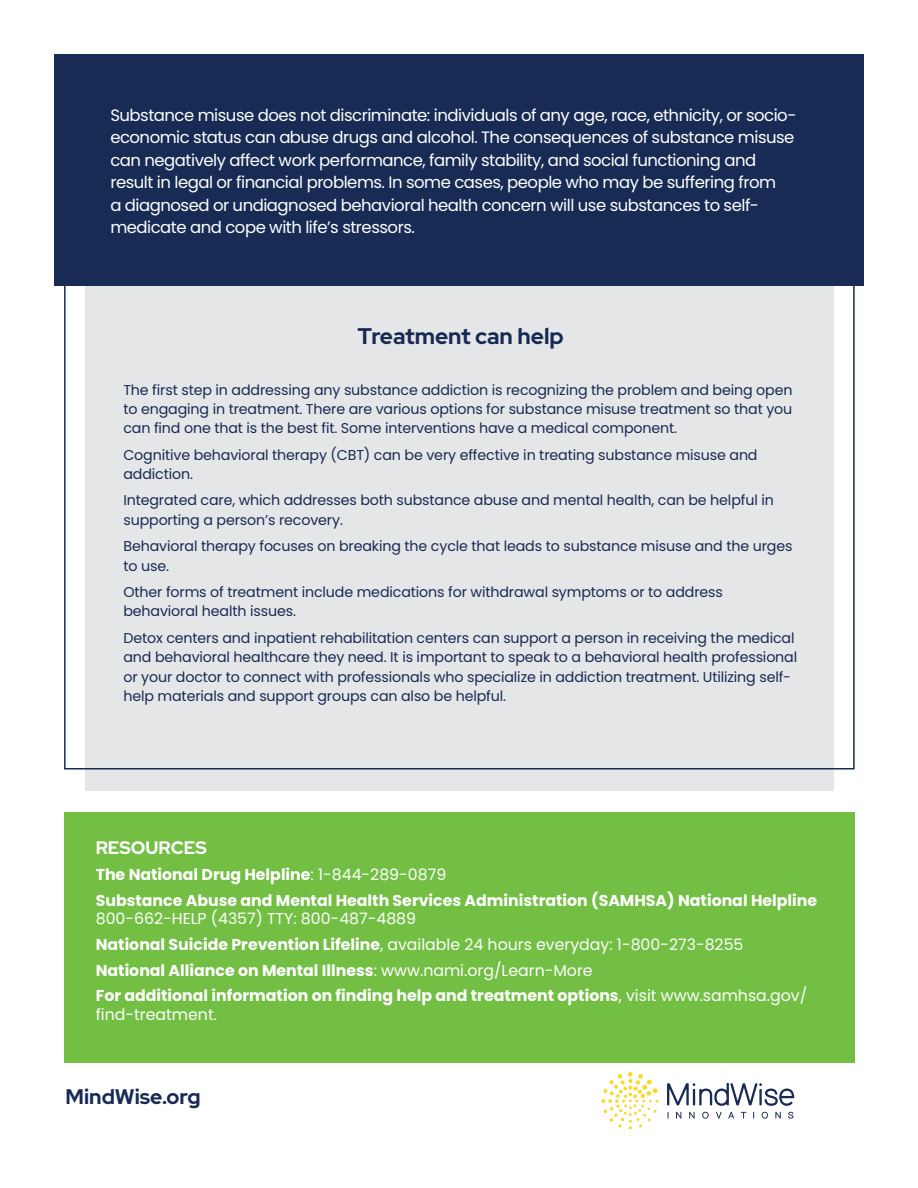
<style>
.page{position:relative;width:918px;height:1188px;background:#fff}
.page>*{position:absolute;margin:0;border:0;box-sizing:border-box;transform-origin:0 0}
.t1{font:700 22.5px "Red Hat Display";color:#182a54}
.t2{font:700 21px "Red Hat Display";color:#172b54}
.t3{font:700 18px "Red Hat Display";color:#fff}
.t4{font:16.5px/22.5px "Poppins";letter-spacing:-.03em;color:#fff}
.t5{font:700 15.75px/25.7px "Poppins";color:#fff}
.t6{font:15.75px "Poppins";color:#fff}
.t7{font:14.25px/19.5px "Poppins";letter-spacing:-.01em;color:#182a54}
.s1{font-weight:400}
</style>
<div class="page">
<div style="left:85px;top:85px;width:749px;height:706px;background:#e5e6e7"></div>
<div style="left:64px;top:812px;width:791px;height:250px;background:#72bf44"></div>
<div style="left:55px;top:54px;width:809px;height:231px;background:#172b54"></div>
<svg style="left:676px;top:1112px;width:5px;height:6px"></svg>
<svg style="left:689px;top:1112px;width:6px;height:6px"></svg>
<svg style="left:702px;top:1112px;width:7px;height:7px"></svg>
<svg style="left:716px;top:1112px;width:6px;height:6px"></svg>
<svg style="left:728px;top:1112px;width:6px;height:6px"></svg>
<svg style="left:741px;top:1112px;width:5px;height:6px"></svg>
<svg style="left:762px;top:1112px;width:6px;height:7px"></svg>
<svg style="left:775px;top:1112px;width:6px;height:6px"></svg>
<svg style="left:788px;top:1112px;width:5px;height:7px"></svg>
<svg style="left:667px;top:1083px;width:127px;height:23px"></svg>
<svg style="left:601px;top:1072px;width:57px;height:57px"></svg>
<p class="t4" style="left:110px;top:104px;width:688px">Substance misuse does not discriminate: individuals of any age, race, ethnicity, or socio&shy;economic status can abuse drugs and alcohol. The consequences of substance misuse can negatively affect work performance, family stability, and social functioning and result in legal or financial problems. In some cases, people who may be suffering from<br>a diagnosed or undiagnosed behavioral health concern will use substances to self&shy;medicate and cope with life’s stressors.</p>
<h1 class="t1" style="left:358px;top:322px;width:208px">Treatment can help</h1>
<p class="t7" style="left:123px;top:380px;width:671px;text-align:justify">The first step in addressing any substance addiction is recognizing the problem and being open to engaging in treatment. There are various options for substance misuse treatment so that you can find one that is the best fit. Some interventions have a medical component.</p>
<p class="t7" style="left:123px;top:445px;width:636px">Cognitive behavioral therapy (CBT) can be very effective in treating substance misuse and addiction.</p>
<p class="t7" style="left:123px;top:491px;width:652px">Integrated care, which addresses both substance abuse and mental health, can be helpful in supporting a person’s recovery.</p>
<p class="t7" style="left:123px;top:537px;width:671px">Behavioral therapy focuses on breaking the cycle that leads to substance misuse and the urges to use.</p>
<p class="t7" style="left:123px;top:582px;width:601px">Other forms of treatment include medications for withdrawal symptoms or to address behavioral health issues.</p>
<p class="t7" style="left:123px;top:628px;width:675px">Detox centers and inpatient rehabilitation centers can support a person in receiving the medical and behavioral healthcare they need. It is important to speak to a behavioral health professional or your doctor to connect with professionals who specialize in addiction treatment. Utilizing self&shy;help materials and support groups can also be helpful.</p>
<p class="t3" style="left:96px;top:836px;width:113px">RESOURCES</p>
<p class="t5" style="left:96px;top:862px;width:723px">The National Drug Helpline<span class="s1">: 1-844-289-0879<br></span>Substance Abuse and Mental Health Services Administration (SAMHSA) National Helpline</p>
<p class="t5" style="left:96px;top:906px;width:713px"><span class="s1">800-662-HELP (4357) TTY: 800-487-4889<br></span>National Suicide Prevention Lifeline<span class="s1">, available 24 hours everyday: 1-800-273-8255<br></span>National Alliance on Mental Illness<span class="s1">: www.nami.org/Learn-More<br></span>For additional information on finding help and treatment options<span class="s1">, visit www.samhsa.gov/</span></p>
<p class="t6" style="left:96px;top:1006px;width:123px">find-treatment.</p>
<h2 class="t2" style="left:66px;top:1083px;width:137px">MindWise.org</h2>
</div>
